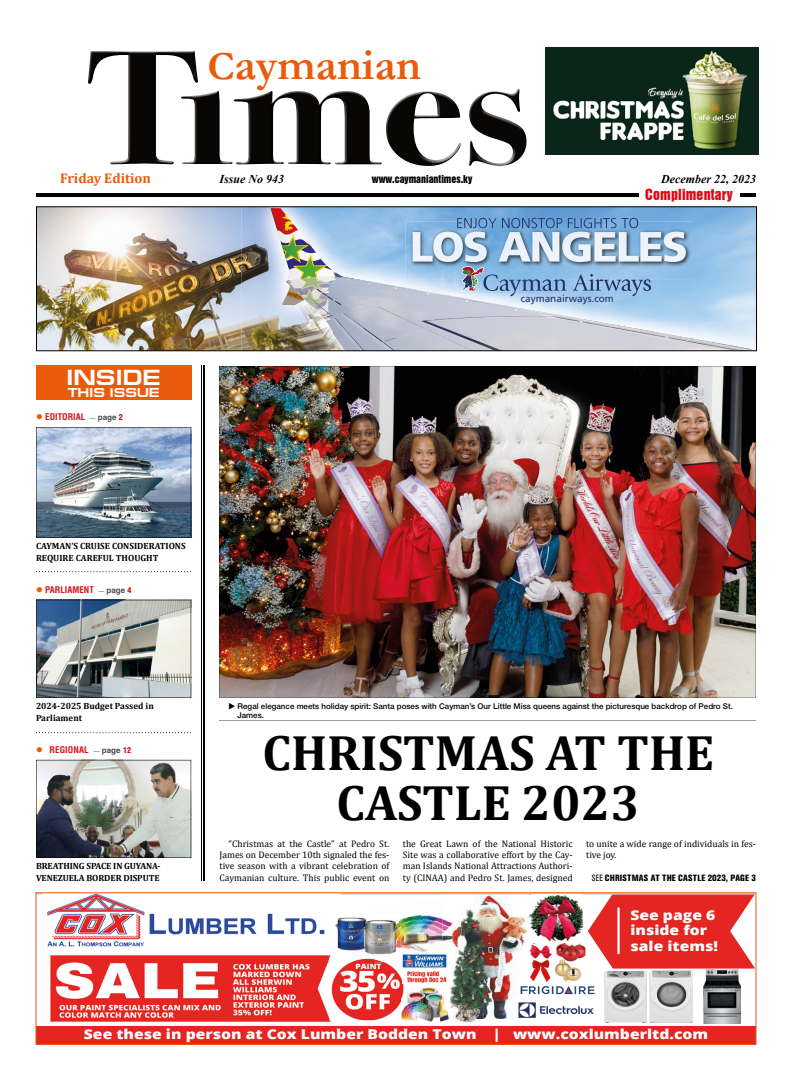
<style>
.page{position:relative;width:792px;height:1080px;background:#fff}
.page>*{position:absolute;margin:0;border:0;box-sizing:border-box;transform-origin:0 0}
.t1{font:700 50px/50px "Cambria";color:#000;text-align:center}
.t2{font:700 45.1px "Garamond";color:#ea5b0b}
.t3{font:700 22px "Europe Ext";color:#fff}
.t4{font:700 14px "Cambria";color:#ea5b0b}
.t5{font:14px "Swiss 921 BT Regular A";letter-spacing:.015em;color:#e30613}
.t6{font:800 13.5px/15.2px "Open Sans";color:#fff;scale:1.16 1}
.t7{font:700 13px "Europe Ext";color:#fff}
.t8{font:italic 700 12px "Times New Roman";color:#000}
.t9{font:10px "Swiss 921 BT Regular A";color:#000}
.t10{font:10px "Frutiger LT Std";color:#213266}
.t11{font:9.5px/11.4px "Cambria";color:#000;text-align:justify}
.t12{font:700 9px/11.4px "Cambria";color:#000}
.t13{font:700 condensed 9px "Helvetica LT Std";color:#d51317}
.t14{font:800 condensed 9px "Akzidenz Grotesk Pro";letter-spacing:.025em;color:#000}
.t15{font:500 8px/9px "Helvetica Neue Cyr";color:#000}
.t16{font:800 7.2px "Open Sans";color:#fff;scale:1.16 1}
.s1{font-size:40.1px}
.s2{color:#ea5b0b}
.s3{font-weight:900;font-stretch:normal;font-size:6px;color:#9d9d9c}
.s4{font-stretch:normal;font-size:8px;color:#4a4a49}
.s5{font-weight:900;font-size:8px}
.s6{font-weight:400}
</style>
<div class="page">
<img style="left:545px;top:48px;width:213px;height:106px">
<hr style="left:203px;top:365px;width:2px;height:516px;background:#000">
<hr style="left:201px;top:365px;width:1px;height:516px;background:#000">
<div style="left:36px;top:365px;width:155px;height:35px;background:#ea5b0b"></div>
<img style="left:36px;top:760px;width:155px;height:98px">
<svg style="left:36px;top:732px;width:155px;height:1px"></svg>
<img style="left:36px;top:600px;width:155px;height:98px">
<svg style="left:36px;top:571px;width:155px;height:1px"></svg>
<img style="left:36px;top:427px;width:155px;height:111px">
<img style="left:220px;top:366px;width:536px;height:332px">
<img style="left:36px;top:206px;width:721px;height:145px">
<img style="left:36px;top:892px;width:720px;height:153px">
<hr style="left:220px;top:721px;width:536px;height:1px;background:#9d9d9c">
<hr style="left:36px;top:193px;width:720px;height:1px;background:#000">
<hr style="left:36px;top:194px;width:720px;height:1px;background:#000">
<hr style="left:36px;top:196px;width:720px;height:1px;background:#000">
<img style="left:88px;top:51px;width:110px;height:113px">
<img style="left:469px;top:89px;width:57px;height:77px">
<img style="left:181px;top:91px;width:53px;height:73px">
<img style="left:234px;top:91px;width:148px;height:73px">
<img style="left:386px;top:92px;width:75px;height:74px">
<div style="left:639px;top:189px;width:100px;height:11px;background:#fff"></div>
<h2 class="t2" style="left:207px;top:34px;width:215px"><span class="s1">C</span>aymanian</h2>
<h3 class="t4" style="left:60px;top:169px;width:92px">Friday Edition</h3>
<p class="t8" style="left:220px;top:171px;width:66px">Issue No 943</p>
<p class="t9" style="left:372px;top:173px;width:102px">www.caymaniantimes.ky</p>
<p class="t8" style="left:661px;top:171px;width:96px">December 22, 2023</p>
<h3 class="t5" style="left:645px;top:185px;width:89px">Complimentary</h3>
<h3 class="t3" style="left:66px;top:365px;width:96px">INSIDE</h3>
<h3 class="t7" style="left:68px;top:385px;width:94px">THIS ISSUE</h3>
<p class="t13" style="left:36px;top:411px;width:88px"><span class="s2">●</span> EDITORIAL <span class="s3">—</span> <span class="s4">page</span> <span class="s5">2</span></p>
<p class="t10" style="left:521px;top:292px;width:95px">caymanairways.com</p>
<p class="t12" style="left:36px;top:540px;width:151px">CAYMAN’S CRUISE CONSIDERATIONS<br>REQUIRE CAREFUL THOUGHT</p>
<p class="t13" style="left:36px;top:584px;width:97px"><span class="s2">●</span> PARLIAMENT <span class="s3">—</span> <span class="s4">page</span> <span class="s5">4</span></p>
<p class="t12" style="left:36px;top:700px;width:119px">2024-2025 Budget Passed in<br>Parliament</p>
<p class="t13" style="left:36px;top:744px;width:97px"><span class="s2">●</span> REGIONAL <span class="s3">—</span> <span class="s4">page</span> <span class="s5">12</span></p>
<p class="t12" style="left:36px;top:860px;width:126px">BREATHING SPACE IN GUYANA-<br>VENEZUELA BORDER DISPUTE</p>
<p class="t15" style="left:238px;top:702px;width:497px">Regal elegance meets holiday spirit: Santa poses with Cayman’s Our Little Miss queens against the picturesque backdrop of Pedro St.<br>James.</p>
<h1 class="t1" style="left:262px;top:726px;width:453px">CHRISTMAS AT THE<br>CASTLE 2023</h1>
<p class="t11" style="left:220px;top:838px;width:171px;text-indent:9px">“Christmas at the Castle” at Pedro St.<br>James on December 10th signaled the fes&shy;tive season with a vibrant celebration of Caymanian culture. This public event on</p>
<p class="t11" style="left:403px;top:838px;width:171px">the Great Lawn of the National Historic Site was a collaborative effort by the Cay&shy;man Islands National Attractions Authori&shy;ty (CINAA) and Pedro St. James, designed</p>
<p class="t11" style="left:586px;top:838px;width:171px">to unite a wide range of individuals in fes&shy;tive joy.</p>
<p class="t14" style="left:592px;top:872px;width:166px"><span class="s6">SEE</span> CHRISTMAS AT THE CASTLE 2023, PAGE 3</p>
<p class="t16" style="left:356px;top:961px;width:24px">PAINT</p>
<h3 class="t6" style="left:630px;top:907px;width:77px">See page 6 inside for sale items!</h3>
<h3 class="t6" style="left:84px;top:1026px;width:540px">See these in person at Cox Lumber Bodden Town | www.coxlumberltd.com</h3>
</div>
